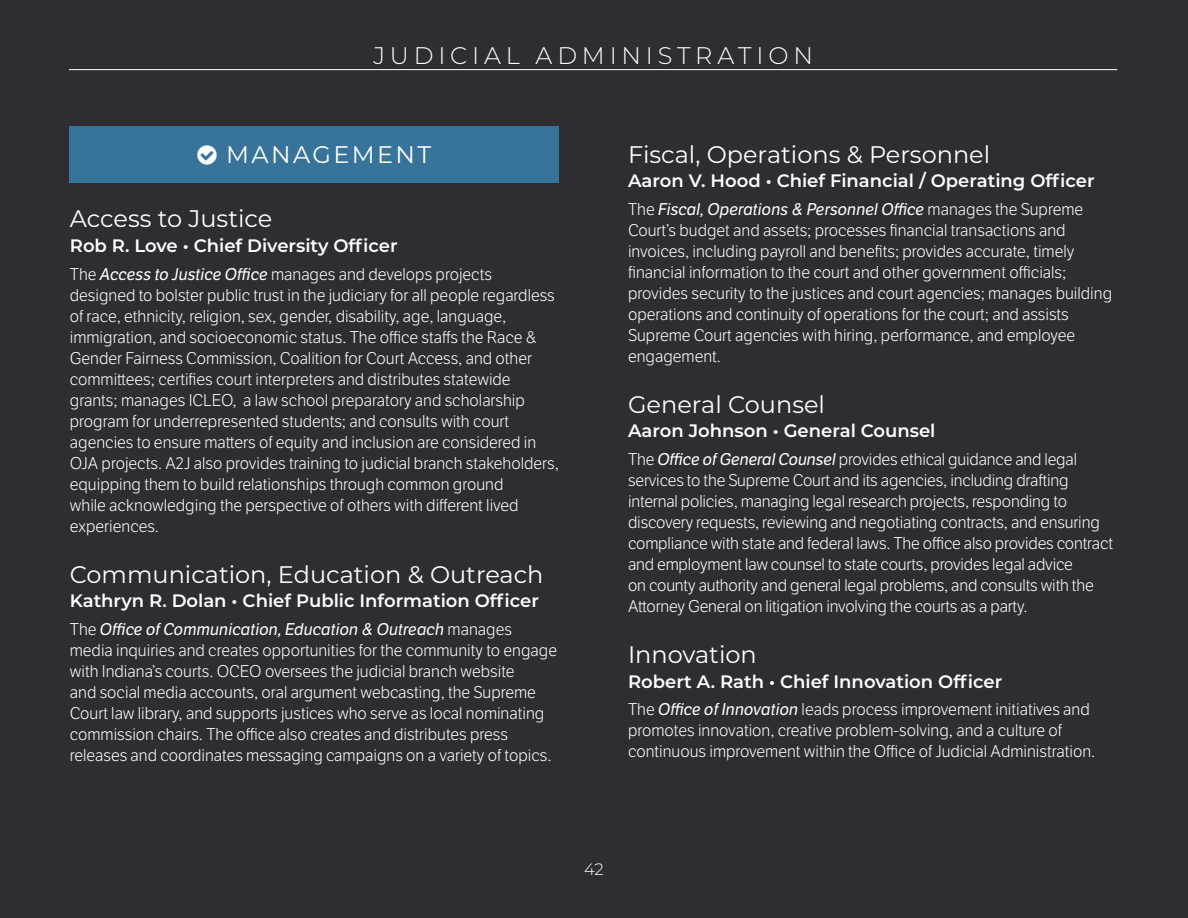
<style>
.page{position:relative;width:1188px;height:918px;background:#2f2d32}
.page>*{position:absolute;margin:0;border:0;box-sizing:border-box;transform-origin:0 0}
.Agency_Name{font:24px "Montserrat";color:#fff}
.t1{font:300 24px "Montserrat";letter-spacing:.2em;color:#fff}
.Agency_Type{font:24px "Montserrat";letter-spacing:.1em;color:#fff}
.Leader{font:600 18px "Montserrat";color:#fff}
.t2{font:300 16.5px/21px "LFT Etica";color:#fff}
.t3{font:300 16.5px "Montserrat";color:#fff}
.s1{font-weight:400;font-style:italic}
</style>
<div class="page">
<div style="left:70px;top:126px;width:489px;height:57px;background:#38739a"></div>
<hr style="left:69px;top:69px;width:1048px;height:1px;background:#fff">
<h1 class="t1" style="left:373px;top:39px;width:441px">JUDICIAL ADMINISTRATION</h1>
<p class="Agency_Type" style="left:226px;top:138px;width:207px">MANAGEMENT</p>
<p class="Agency_Name" style="left:70px;top:202px;width:204px">Access to Justice</p>
<p class="Leader" style="left:70px;top:233px;width:329px">Rob R. Love • Chief Diversity Officer</p>
<p class="t2" style="left:70px;top:264px;width:490px">The <span class="s1">Access to Justice Office</span> manages and develops projects designed to bolster public trust in the judiciary for all people regardless of race, ethnicity, religion, sex, gender, disability, age, language, immigration, and socioeconomic status. The office staffs the Race &amp; Gender Fairness Commission, Coalition for Court Access, and other committees; certifies court interpreters and distributes statewide grants; manages ICLEO, a law school preparatory and scholarship program for underrepresented students; and consults with court agencies to ensure matters of equity and inclusion are considered in OJA projects. A2J also provides training to judicial branch stakeholders, equipping them to build relationships through common ground<br>while acknowledging the perspective of others with different lived experiences.</p>
<p class="Agency_Name" style="left:70px;top:558px;width:475px">Communication, Education &amp; Outreach</p>
<p class="Leader" style="left:70px;top:588px;width:471px">Kathryn R. Dolan • Chief Public Information Officer</p>
<p class="t2" style="left:70px;top:619px;width:489px">The <span class="s1">Office of Communication, Education &amp; Outreach</span> manages media inquiries and creates opportunities for the community to engage with Indiana’s courts. OCEO oversees the judicial branch website<br>and social media accounts, oral argument webcasting, the Supreme Court law library, and supports justices who serve as local nominating commission chairs. The office also creates and distributes press releases and coordinates messaging campaigns on a variety of topics.</p>
<p class="Agency_Name" style="left:628px;top:138px;width:364px">Fiscal, Operations &amp; Personnel</p>
<p class="Leader" style="left:628px;top:168px;width:468px">Aaron V. Hood • Chief Financial / Operating Officer</p>
<p class="t2" style="left:628px;top:199px;width:486px">The <span class="s1">Fiscal, Operations &amp; Personnel Office</span> manages the Supreme Court’s budget and assets; processes financial transactions and invoices, including payroll and benefits; provides accurate, timely financial information to the court and other government officials; provides security to the justices and court agencies; manages building operations and continuity of operations for the court; and assists Supreme Court agencies with hiring, performance, and employee engagement.</p>
<p class="Agency_Name" style="left:628px;top:388px;width:198px">General Counsel</p>
<p class="Leader" style="left:628px;top:418px;width:309px">Aaron Johnson • General Counsel</p>
<p class="t2" style="left:628px;top:449px;width:487px">The <span class="s1">Office of General Counsel</span> provides ethical guidance and legal services to the Supreme Court and its agencies, including drafting internal policies, managing legal research projects, responding to discovery requests, reviewing and negotiating contracts, and ensuring compliance with state and federal laws. The office also provides contract and employment law counsel to state courts, provides legal advice<br>on county authority and general legal problems, and consults with the Attorney General on litigation involving the courts as a party.</p>
<p class="Agency_Name" style="left:628px;top:638px;width:130px">Innovation</p>
<p class="Leader" style="left:628px;top:668px;width:376px">Robert A. Rath • Chief Innovation Officer</p>
<p class="t2" style="left:628px;top:700px;width:469px">The <span class="s1">Office of Innovation</span> leads process improvement initiatives and promotes innovation, creative problem-solving, and a culture of continuous improvement within the Office of Judicial Administration.</p>
<p class="t3" style="left:584px;top:858px;width:21px">42</p>
</div>
